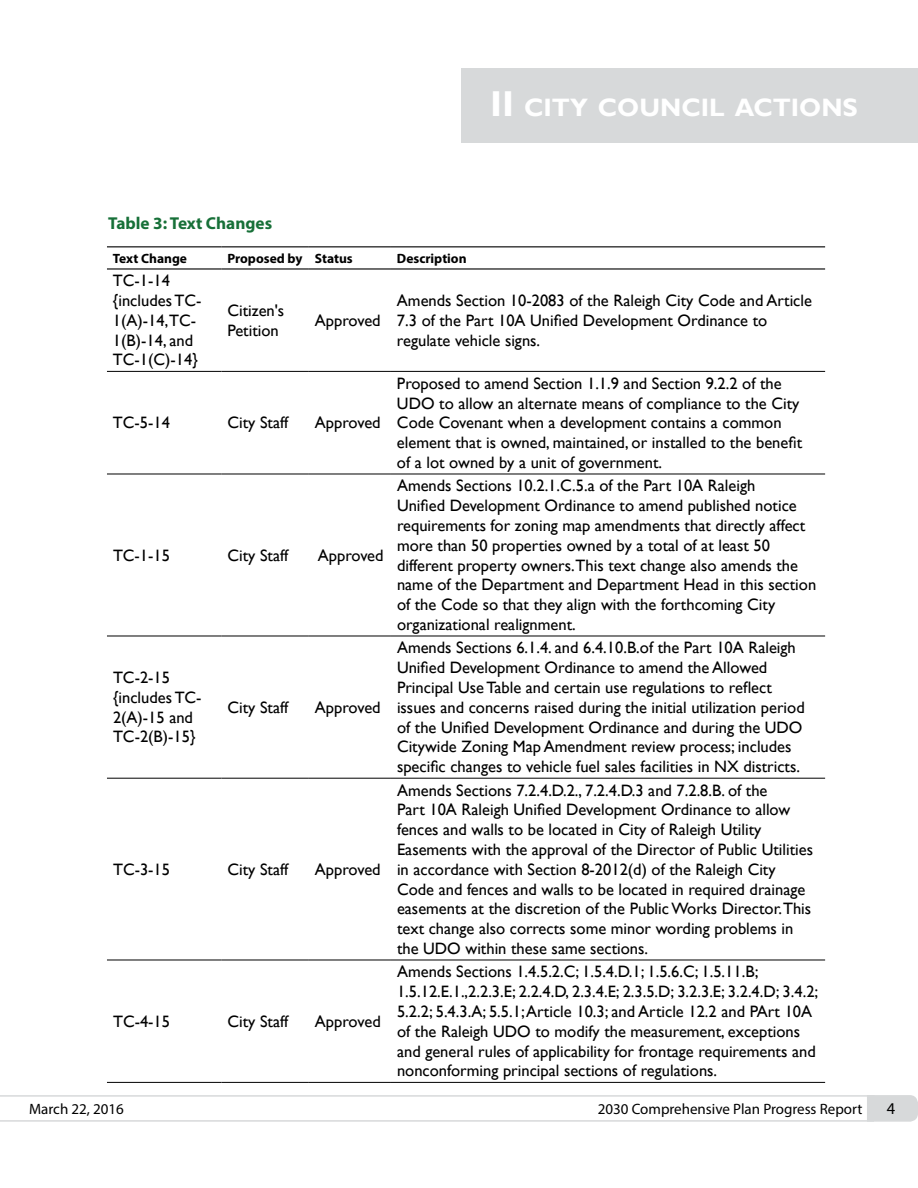
<style>
.page{position:relative;width:918px;height:1188px;background:#fff}
.page>*{position:absolute;margin:0;border:0;box-sizing:border-box;transform-origin:0 0}
.t1{font:700 25.2px "Gill Sans";color:#fff}
.t2{font:700 17.25px "Myriad Pro";color:#177038}
.t3{font:16.5px/19.8px "Gill Sans";color:#000}
.t4{font:16.5px "Myriad Pro";color:#000}
.t5{font:15px "Myriad Pro";color:#000}
.t6{font:700 13.5px "Myriad Pro";color:#000}
.s1{font-size:36px}
</style>
<div class="page">
<div style="left:462px;top:68px;width:456px;height:74px;background:#d7d9da"></div>
<svg style="left:867px;top:1095px;width:51px;height:27px"></svg>
<hr style="left:0;top:1120px;width:874px;height:2px;background:#d7d9da">
<hr style="left:0;top:1095px;width:875px;height:2px;background:#d7d9da">
<hr style="left:107px;top:371px;width:114px;height:1px;background:#000">
<hr style="left:221px;top:371px;width:88px;height:1px;background:#000">
<hr style="left:309px;top:371px;width:82px;height:1px;background:#000">
<hr style="left:391px;top:371px;width:434px;height:1px;background:#000">
<hr style="left:107px;top:474px;width:114px;height:1px;background:#000">
<hr style="left:221px;top:474px;width:88px;height:1px;background:#000">
<hr style="left:309px;top:474px;width:82px;height:1px;background:#000">
<hr style="left:391px;top:474px;width:434px;height:1px;background:#000">
<hr style="left:107px;top:636px;width:114px;height:1px;background:#000">
<hr style="left:221px;top:636px;width:88px;height:1px;background:#000">
<hr style="left:309px;top:636px;width:82px;height:1px;background:#000">
<hr style="left:391px;top:636px;width:434px;height:1px;background:#000">
<hr style="left:107px;top:778px;width:114px;height:1px;background:#000">
<hr style="left:221px;top:778px;width:88px;height:1px;background:#000">
<hr style="left:309px;top:778px;width:82px;height:1px;background:#000">
<hr style="left:391px;top:778px;width:434px;height:1px;background:#000">
<hr style="left:107px;top:960px;width:114px;height:1px;background:#000">
<hr style="left:221px;top:960px;width:88px;height:1px;background:#000">
<hr style="left:309px;top:960px;width:82px;height:1px;background:#000">
<hr style="left:391px;top:960px;width:434px;height:1px;background:#000">
<hr style="left:107px;top:1082px;width:114px;height:1px;background:#000">
<hr style="left:221px;top:1082px;width:88px;height:1px;background:#000">
<hr style="left:309px;top:1082px;width:82px;height:1px;background:#000">
<hr style="left:391px;top:1082px;width:434px;height:1px;background:#000">
<hr style="left:107px;top:246px;width:114px;height:1px;background:#000">
<hr style="left:221px;top:246px;width:88px;height:1px;background:#000">
<hr style="left:309px;top:246px;width:82px;height:1px;background:#000">
<hr style="left:391px;top:246px;width:434px;height:1px;background:#000">
<hr style="left:107px;top:268px;width:114px;height:2px;background:#000">
<hr style="left:221px;top:268px;width:88px;height:2px;background:#000">
<hr style="left:309px;top:268px;width:82px;height:2px;background:#000">
<hr style="left:391px;top:268px;width:434px;height:2px;background:#000">
<p class="t2" style="left:108px;top:212px;width:166px">Table 3: Text Changes</p>
<h1 class="t1" style="left:490px;top:92px;width:369px"><span class="s1">II</span> CITY COUNCI L ACTIONS</h1>
<p class="t6" style="left:113px;top:250px;width:76px">Text Change</p>
<p class="t6" style="left:227px;top:250px;width:127px">Proposed by Status</p>
<p class="t6" style="left:397px;top:250px;width:71px">Description</p>
<p class="t3" style="left:113px;top:271px;width:90px">TC-1-14 {includes TC-<br>1(A)-14,TC-<br>1(B)-14, and<br>TC-1(C)-14}</p>
<p class="t3" style="left:397px;top:291px;width:417px">Amends Section 10-2083 of the Raleigh City Code and Article<br>7.3 of the Part 10A Unified Development Ordinance to regulate vehicle signs.</p>
<p class="t3" style="left:227px;top:301px;width:58px">Citizen's<br>Petition</p>
<p class="t3" style="left:315px;top:311px;width:67px">Approved</p>
<p class="t3" style="left:113px;top:413px;width:59px">TC-5-14</p>
<p class="t3" style="left:227px;top:413px;width:62px">City Staff</p>
<p class="t3" style="left:315px;top:413px;width:67px">Approved</p>
<p class="t3" style="left:113px;top:546px;width:59px">TC-1-15</p>
<p class="t3" style="left:227px;top:546px;width:62px">City Staff</p>
<p class="t3" style="left:318px;top:546px;width:67px">Approved</p>
<p class="t3" style="left:113px;top:668px;width:90px">TC-2-15 {includes TC-<br>2(A)-15 and<br>TC-2(B)-15}</p>
<p class="t3" style="left:227px;top:698px;width:62px">City Staff</p>
<p class="t3" style="left:315px;top:698px;width:67px">Approved</p>
<p class="t3" style="left:113px;top:860px;width:59px">TC-3-15</p>
<p class="t3" style="left:227px;top:860px;width:62px">City Staff</p>
<p class="t3" style="left:315px;top:860px;width:67px">Approved</p>
<p class="t3" style="left:113px;top:1012px;width:59px">TC-4-15</p>
<p class="t3" style="left:227px;top:1012px;width:62px">City Staff</p>
<p class="t3" style="left:315px;top:1012px;width:67px">Approved</p>
<p class="t3" style="left:397px;top:374px;width:407px">Proposed to amend Section 1.1.9 and Section 9.2.2 of the UDO to allow an alternate means of compliance to the City Code Covenant when a development contains a common element that is owned, maintained, or installed to the benefit of a lot owned by a unit of government.</p>
<p class="t3" style="left:397px;top:476px;width:421px">Amends Sections 10.2.1.C.5.a of the Part 10A Raleigh<br>Unified Development Ordinance to amend published notice requirements for zoning map amendments that directly affect more than 50 properties owned by a total of at least 50 different property owners.This text change also amends the name of the Department and Department Head in this section of the Code so that they align with the forthcoming City organizational realignment.</p>
<p class="t3" style="left:397px;top:638px;width:409px">Amends Sections 6.1.4. and 6.4.10.B.of the Part 10A Raleigh Unified Development Ordinance to amend the Allowed Principal Use Table and certain use regulations to reflect issues and concerns raised during the initial utilization period of the Unified Development Ordinance and during the UDO Citywide Zoning Map Amendment review process; includes specific changes to vehicle fuel sales facilities in NX districts.</p>
<p class="t3" style="left:397px;top:780px;width:418px">Amends Sections 7.2.4.D.2., 7.2.4.D.3 and 7.2.8.B. of the<br>Part 10A Raleigh Unified Development Ordinance to allow fences and walls to be located in City of Raleigh Utility Easements with the approval of the Director of Public Utilities in accordance with Section 8-2012(d) of the Raleigh City Code and fences and walls to be located in required drainage easements at the discretion of the Public Works Director.This text change also corrects some minor wording problems in the UDO within these same sections.</p>
<p class="t3" style="left:397px;top:962px;width:423px">Amends Sections 1.4.5.2.C; 1.5.4.D.1; 1.5.6.C; 1.5.11.B; 1.5.12.E.1.,2.2.3.E; 2.2.4.D, 2.3.4.E; 2.3.5.D; 3.2.3.E; 3.2.4.D; 3.4.2; 5.2.2; 5.4.3.A; 5.5.1; Article 10.3; and Article 12.2 and PArt 10A of the Raleigh UDO to modify the measurement, exceptions and general rules of applicability for frontage requirements and nonconforming principal sections of regulations.</p>
<p class="t5" style="left:29px;top:1100px;width:96px">March 22, 2016</p>
<p class="t5" style="left:598px;top:1100px;width:266px">2030 Comprehensive Plan Progress Report</p>
<p class="t4" style="left:887px;top:1098px;width:10px">4</p>
</div>
